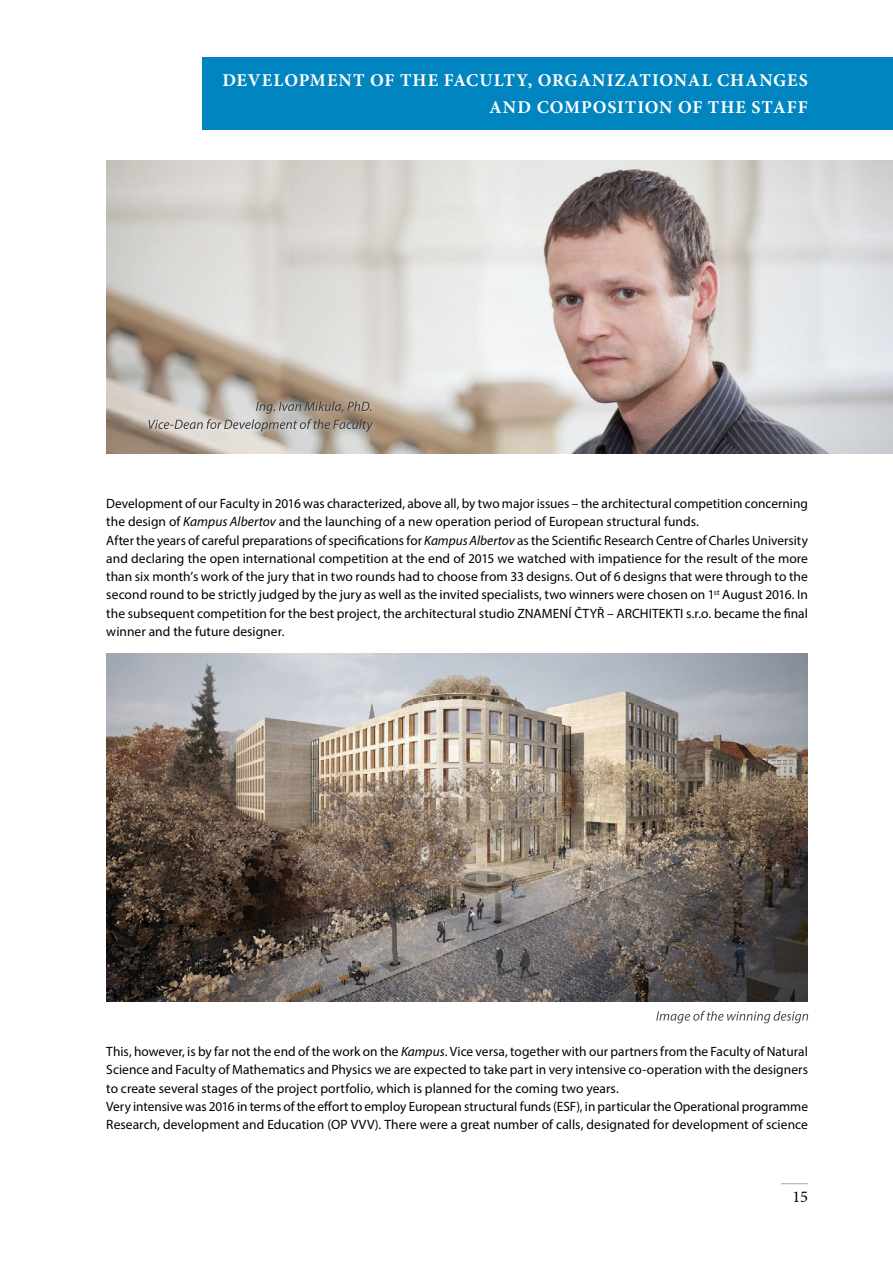
<style>
.page{position:relative;width:893px;height:1263px;background:#fff}
.page>*{position:absolute;margin:0;border:0;box-sizing:border-box;transform-origin:0 0}
.t1{font:700 18px "Minion Pro";color:#fff}
.t2{font:16.5px "Minion Pro";color:#000}
.t3{font:13.5px/18.3px "Myriad Pro";color:#000}
.s1{font-style:italic}
</style>
<div class="page">
<svg style="left:781px;top:1183px;width:27px;height:1px"></svg>
<div style="left:202px;top:57px;width:691px;height:73px;background:#0085c0"></div>
<img style="left:106px;top:161px;width:787px;height:292px">
<img style="left:106px;top:654px;width:702px;height:347px">
<svg style="left:656px;top:1011px;width:152px;height:12px"></svg>
<div style="left:144px;top:396px;width:239px;height:47px;background:#fff;opacity:.3"></div>
<div style="left:145px;top:398px;width:232px;height:37px;background:#fff;opacity:.3"></div>
<svg style="left:148px;top:401px;width:225px;height:31px;background:#b2aba3"></svg>
<h1 class="t1" style="left:222px;top:67px;width:14px">DEVELOPMENT</h1>
<h1 class="t1" style="left:370px;top:67px;width:44px">OF THE</h1>
<h1 class="t1" style="left:444px;top:67px;width:63px">FACULTY</h1>
<h1 class="t1" style="left:528px;top:67px;width:24px">, ORGANI</h1>
<h1 class="t1" style="left:615px;top:67px;width:26px">ZATIONAL</h1>
<h1 class="t1" style="left:717px;top:67px;width:14px">CHANGES</h1>
<h1 class="t1" style="left:489px;top:94px;width:61px">AN D COMPOSITION</h1>
<h1 class="t1" style="left:678px;top:94px;width:44px">OF THE</h1>
<h1 class="t1" style="left:752px;top:94px;width:13px">STAFF</h1>
<p class="t3" style="left:106px;top:494px;width:703px">Development of our Faculty in 2016 was characterized, above all, by two major issues – the architectural competition concerning the design of <span class="s1">Kampus Albertov</span> and the launching of a new operation period of European structural funds.<br>After the years of careful preparations of specifications for <span class="s1">Kampus Albertov</span> as the Scientific Research Centre of Charles University and declaring the open international competition at the end of 2015 we watched with impatience for the result of the more than six month’s work of the jury that in two rounds had to choose from 33 designs. Out of 6 designs that were through to the second round to be strictly judged by the jury as well as the invited specialists, two winners were chosen on 1<sup>st</sup> August 2016. In the subsequent competition for the best project, the architectural studio ZNAMENÍ ČTYŘ – ARCHITEKTI s.r.o. became the final winner and the future designer.</p>
<p class="t3" style="left:106px;top:1042px;width:703px">This, however, is by far not the end of the work on the <span class="s1">Kampus</span>. Vice versa, together with our partners from the Faculty of Natural Science and Faculty of Mathematics and Physics we are expected to take part in very intensive co-operation with the designers to create several stages of the project portfolio, which is planned for the coming two years.<br>Very intensive was 2016 in terms of the effort to employ European structural funds (ESF), in particular the Operational programme Research, development and Education (OP VVV). There were a great number of calls, designated for development of science</p>
<p class="t2" style="left:792px;top:1186px;width:17px">15</p>
</div>
